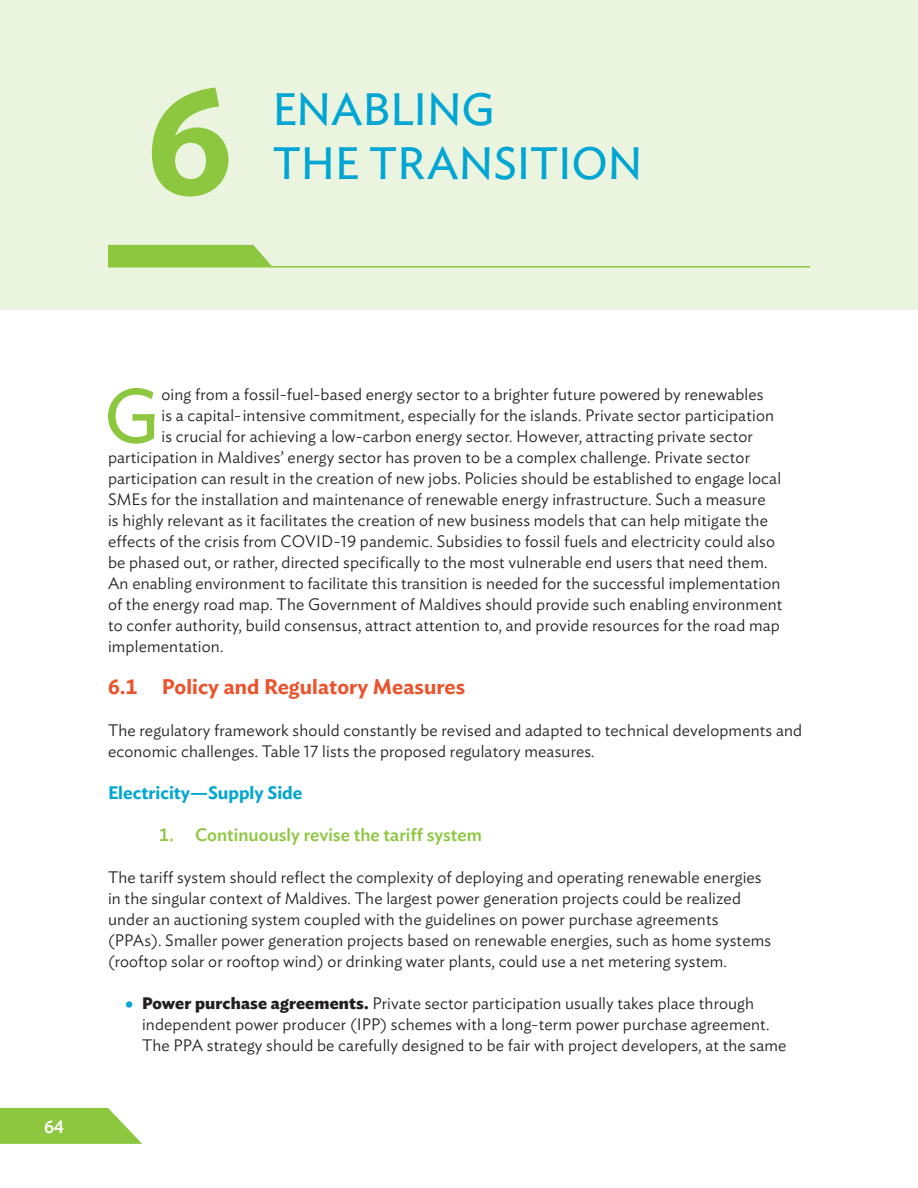
<style>
.page{position:relative;width:918px;height:1188px;background:#fff}
.page>*{position:absolute;margin:0;border:0;box-sizing:border-box;transform-origin:0 0}
.Notes_and_Source{font:600 150px "Ideal Sans";color:#8dc73f}
.Body_Text_1st_Para{font:75.45px "Ideal Sans";color:#8dc73f}
.Notes_and_Source-2{font:45px "Ideal Sans";letter-spacing:-.015em;color:#00a6d3}
.Head_1{font:600 21px "Ideal Sans";letter-spacing:.005em;color:#ea532b}
.Head_3_numbered{font:500 18px "Ideal Sans";color:#8dc73f}
.Head_2{font:600 18px "Ideal Sans";color:#00a6d3}
.t1{font:500 18px "Ideal Sans";color:#fff}
.Body_Text_1st_Para-2{font:300 16.5px "Ideal Sans";letter-spacing:.01em;color:#231f20}
.Body_Text{font:300 16.5px/21px "Ideal Sans";letter-spacing:.01em;color:#231f20}
.s1{font-weight:700;font-size:18px;color:#00a6d3}
.s2{font-weight:700}
</style>
<div class="page">
<div style="left:0;top:0;width:918px;height:310px;background:#ebf4de"></div>
<svg style="left:0;top:1108px;width:142px;height:36px;background:#9acd56"></svg>
<hr style="left:108px;top:266px;width:702px;height:2px;background:#8dc73f">
<div style="left:108px;top:245px;width:164px;height:21px;background:#8dc73f"></div>
<p class="Notes_and_Source" style="left:146px;top:24px;width:89px">6</p>
<p class="Notes_and_Source-2" style="left:272px;top:75px;width:224px">ENABLING</p>
<p class="Notes_and_Source-2" style="left:272px;top:129px;width:372px">THE TRANSITION</p>
<p class="t1" style="left:44px;top:1113px;width:21px">64</p>
<p class="Body_Text_1st_Para" style="left:104px;top:359px;width:57px">G</p>
<p class="Body_Text_1st_Para-2" style="left:161px;top:382px;width:604px">oing from a fossil-fuel-based energy sector to a brighter future powered by renewables</p>
<p class="Body_Text_1st_Para-2" style="left:161px;top:403px;width:614px">is a capital- intensive commitment, especially for the islands. Private sector participation</p>
<p class="Body_Text_1st_Para-2" style="left:161px;top:424px;width:593px">is crucial for achieving a low-carbon energy sector. However, attracting private sector</p>
<p class="Body_Text_1st_Para-2" style="left:108px;top:445px;width:644px">participation in Maldives’ energy sector has proven to be a complex challenge. Private sector</p>
<p class="Body_Text_1st_Para-2" style="left:108px;top:466px;width:675px">participation can result in the creation of new jobs. Policies should be established to engage local</p>
<p class="Body_Text_1st_Para-2" style="left:108px;top:487px;width:659px">SMEs for the installation and maintenance of renewable energy infrastructure. Such a measure</p>
<p class="Body_Text_1st_Para-2" style="left:108px;top:508px;width:661px">is highly relevant as it facilitates the creation of new business models that can help mitigate the</p>
<p class="Body_Text_1st_Para-2" style="left:108px;top:529px;width:669px">effects of the crisis from COVID-19 pandemic. Subsidies to fossil fuels and electricity could also</p>
<p class="Body_Text_1st_Para-2" style="left:108px;top:550px;width:661px">be phased out, or rather, directed specifically to the most vulnerable end users that need them.</p>
<p class="Body_Text_1st_Para-2" style="left:108px;top:571px;width:674px">An enabling environment to facilitate this transition is needed for the successful implementation</p>
<p class="Body_Text_1st_Para-2" style="left:108px;top:592px;width:676px">of the energy road map. The Government of Maldives should provide such enabling environment</p>
<p class="Body_Text_1st_Para-2" style="left:108px;top:613px;width:673px">to confer authority, build consensus, attract attention to, and provide resources for the road map</p>
<p class="Body_Text_1st_Para-2" style="left:108px;top:634px;width:117px">implementation.</p>
<p class="Head_1" style="left:108px;top:670px;width:359px">6.1 Policy and Regulatory Measures</p>
<p class="Body_Text" style="left:108px;top:719px;width:696px">The regulatory framework should constantly be revised and adapted to technical developments and economic challenges. Table 17 lists the proposed regulatory measures.</p>
<p class="Head_2" style="left:108px;top:779px;width:196px">Electricity—Supply Side</p>
<p class="Head_3_numbered" style="left:159px;top:821px;width:324px">1. Continuously revise the tariff system</p>
<p class="Body_Text" style="left:108px;top:866px;width:665px">The tariff system should reflect the complexity of deploying and operating renewable energies in the singular context of Maldives. The largest power generation projects could be realized under an auctioning system coupled with the guidelines on power purchase agreements (PPAs). Smaller power generation projects based on renewable energies, such as home systems (rooftop solar or rooftop wind) or drinking water plants, could use a net metering system.</p>
<p class="Body_Text" style="left:142px;top:992px;width:646px;text-indent:-17px"><span class="s1">•</span> <span class="s2">Power purchase agreements.</span> Private sector participation usually takes place through independent power producer (IPP) schemes with a long-term power purchase agreement.<br>The PPA strategy should be carefully designed to be fair with project developers, at the same</p>
</div>
